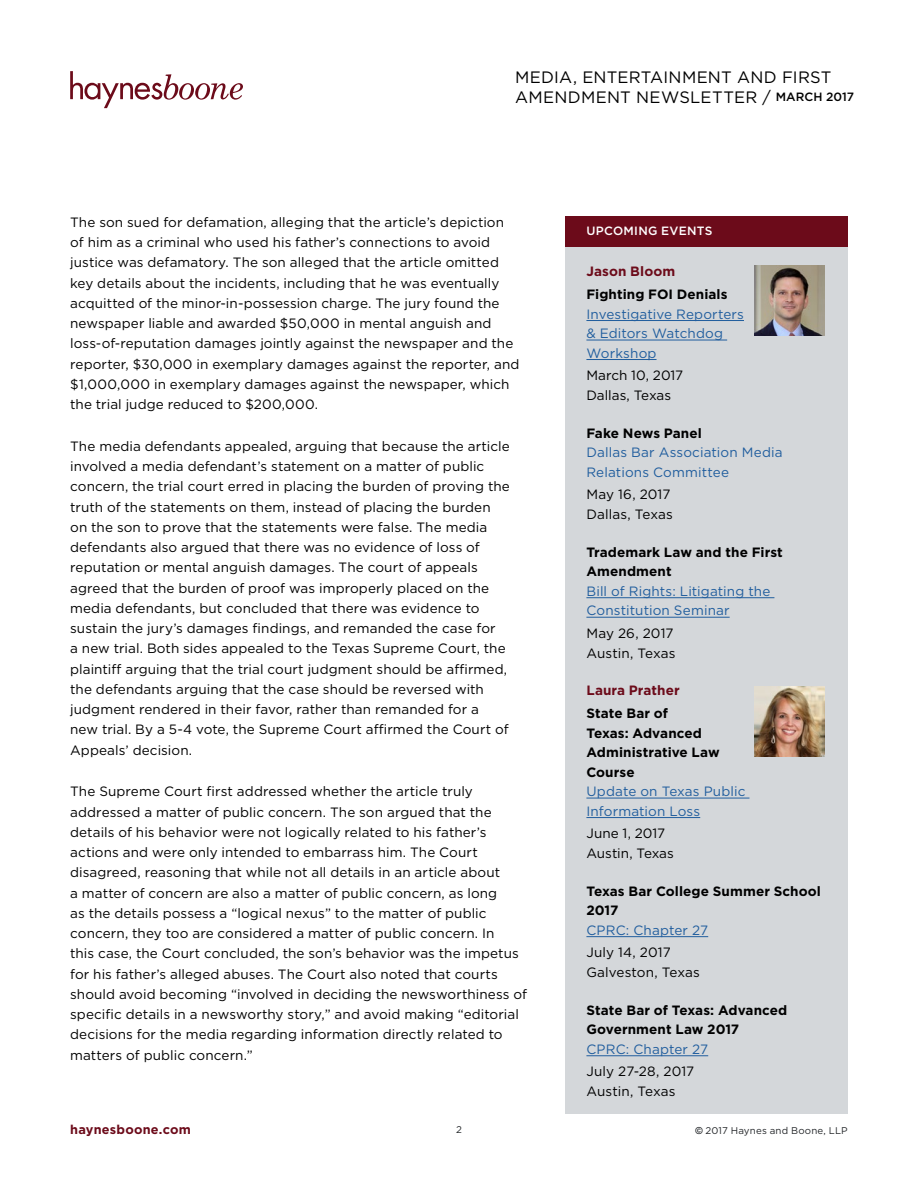
<style>
.page{position:relative;width:918px;height:1188px;background:#fff}
.page>*{position:absolute;margin:0;border:0;box-sizing:border-box;transform-origin:0 0}
.t1{font:16.5px/19.5px "Gotham";letter-spacing:.01em;color:#000}
.t2{font:13.5px/20.2px "Gotham";letter-spacing:.005em;color:#000}
.t3{font:13.5px/19.5px "Gotham";letter-spacing:.01em;color:#215e9e}
.t4{font:700 13.5px/19.5px "Gotham";letter-spacing:.005em;color:#000}
.t5{font:700 13.5px "Gotham";letter-spacing:.005em;color:#6c0b1a}
.t6{font:700 12.75px "Gotham";letter-spacing:.02em;color:#6c0b1a}
.t7{font:500 12px "Gotham";letter-spacing:.025em;color:#fff}
.t8{font:9.75px "Gotham";letter-spacing:.02em;color:#232629}
.s1{font-weight:500;font-size:12px}
.s2{font-family:"Gill Sans";font-weight:700}
</style>
<div class="page">
<svg style="left:70px;top:71px;width:173px;height:37px"></svg>
<div style="left:565px;top:246px;width:283px;height:868px;background:#d4d7da"></div>
<hr style="left:586px;top:320px;width:158px;height:1px;background:#215e9e">
<hr style="left:586px;top:340px;width:141px;height:1px;background:#215e9e">
<hr style="left:586px;top:359px;width:71px;height:1px;background:#215e9e">
<hr style="left:586px;top:597px;width:188px;height:1px;background:#215e9e">
<hr style="left:586px;top:617px;width:144px;height:1px;background:#215e9e">
<hr style="left:586px;top:798px;width:163px;height:1px;background:#215e9e">
<hr style="left:586px;top:817px;width:114px;height:1px;background:#215e9e">
<hr style="left:586px;top:936px;width:122px;height:1px;background:#215e9e">
<hr style="left:586px;top:1055px;width:122px;height:1px;background:#215e9e">
<div style="left:565px;top:216px;width:283px;height:30px;background:#6c0b1a"></div>
<img style="left:755px;top:266px;width:70px;height:70px">
<img style="left:755px;top:687px;width:70px;height:70px">
<p class="t1" style="left:515px;top:67px;width:340px">MEDIA, ENTERTAINMENT AND FIRST<br>AMENDMENT NEWSLETTER / <span class="s1">MARCH 2017</span></p>
<p class="t2" style="left:70px;top:212px;width:451px">The son sued for defamation, alleging that the article’s depiction of him as a criminal who used his father’s connections to avoid justice was defamatory. The son alleged that the article omitted key details about the incidents, including that he was eventually acquitted of the minor-in-possession charge. The jury found the newspaper liable and awarded $50,000 in mental anguish and loss-of-reputation damages jointly against the newspaper and the reporter, $30,000 in exemplary damages against the reporter, and $1,000,000 in exemplary damages against the newspaper, which the trial judge reduced to $200,000.</p>
<p class="t2" style="left:70px;top:436px;width:441px">The media defendants appealed, arguing that because the article involved a media defendant’s statement on a matter of public concern, the trial court erred in placing the burden of proving the truth of the statements on them, instead of placing the burden on the son to prove that the statements were false. The media defendants also argued that there was no evidence of loss of reputation or mental anguish damages. The court of appeals agreed that the burden of proof was improperly placed on the media defendants, but concluded that there was evidence to sustain the jury’s damages findings, and remanded the case for<br>a new trial. Both sides appealed to the Texas Supreme Court, the plaintiff arguing that the trial court judgment should be affirmed, the defendants arguing that the case should be reversed with judgment rendered in their favor, rather than remanded for a new trial. By a 5-4 vote, the Supreme Court affirmed the Court of Appeals’ decision.</p>
<p class="t2" style="left:70px;top:781px;width:458px">The Supreme Court first addressed whether the article truly addressed a matter of public concern. The son argued that the details of his behavior were not logically related to his father’s actions and were only intended to embarrass him. The Court disagreed, reasoning that while not all details in an article about<br>a matter of concern are also a matter of public concern, as long<br>as the details possess a “logical nexus” to the matter of public concern, they too are considered a matter of public concern. In<br>this case, the Court concluded, the son’s behavior was the impetus for his father’s alleged abuses. The Court also noted that courts should avoid becoming “involved in deciding the newsworthiness of specific details in a newsworthy story,” and avoid making “editorial decisions for the media regarding information directly related to matters of public concern.”</p>
<p class="t7" style="left:586px;top:223px;width:128px">UPCOMING EVENTS</p>
<p class="t5" style="left:586px;top:263px;width:90px">Jason Bloom</p>
<p class="t4" style="left:586px;top:285px;width:143px">Fighting FOI Denials</p>
<p class="t3" style="left:586px;top:304px;width:159px">Investigative Reporters &amp; Editors Watchdog<br>Workshop</p>
<p class="t2" style="left:586px;top:366px;width:98px;line-height:19.5px">March 10, 2017<br>Dallas, Texas</p>
<p class="t4" style="left:586px;top:423px;width:117px">Fake News Panel</p>
<p class="t3" style="left:586px;top:442px;width:198px">Dallas Bar Association Media<br>Relations Committee</p>
<p class="t2" style="left:586px;top:485px;width:88px;line-height:19.5px">May 16, 2017<br>Dallas, Texas</p>
<p class="t4" style="left:586px;top:542px;width:198px">Trademark Law and the First<br>Amendment</p>
<p class="t3" style="left:586px;top:581px;width:185px">Bill of Rights: Litigating the<br>Constitution Seminar</p>
<p class="t2" style="left:586px;top:623px;width:91px;line-height:19.5px">May 26, 2017<br>Austin, Texas</p>
<p class="t5" style="left:586px;top:682px;width:95px">Laura Prather</p>
<p class="t4" style="left:586px;top:704px;width:135px">State Bar of<br>Texas: Advanced<br>Administrative Law<br>Course</p>
<p class="t3" style="left:586px;top:781px;width:161px">Update on Texas Public<br>Information Loss</p>
<p class="t2" style="left:586px;top:824px;width:89px;line-height:19.5px">June 1, 2017<br>Austin, Texas</p>
<p class="t4" style="left:586px;top:881px;width:236px">Texas Bar College Summer School<br>2017</p>
<p class="t3" style="left:586px;top:920px;width:123px">CPRC: Chapter 27</p>
<p class="t2" style="left:586px;top:943px;width:115px;line-height:19.5px">July 14, 2017<br>Galveston, Texas</p>
<p class="t4" style="left:586px;top:1000px;width:202px">State Bar of Texas: Advanced<br>Government Law 2017</p>
<p class="t3" style="left:586px;top:1039px;width:123px">CPRC: Chapter 27</p>
<p class="t2" style="left:586px;top:1062px;width:109px;line-height:19.5px">July 27-28, 2017<br>Austin, Texas</p>
<p class="t6" style="left:70px;top:1121px;width:122px">haynesboone.com</p>
<p class="t8" style="left:456px;top:1124px;width:7px">2</p>
<p class="t8" style="left:695px;top:1124px;width:154px"><span class="s2">©</span> 2017 Haynes and Boone, LLP</p>
</div>
